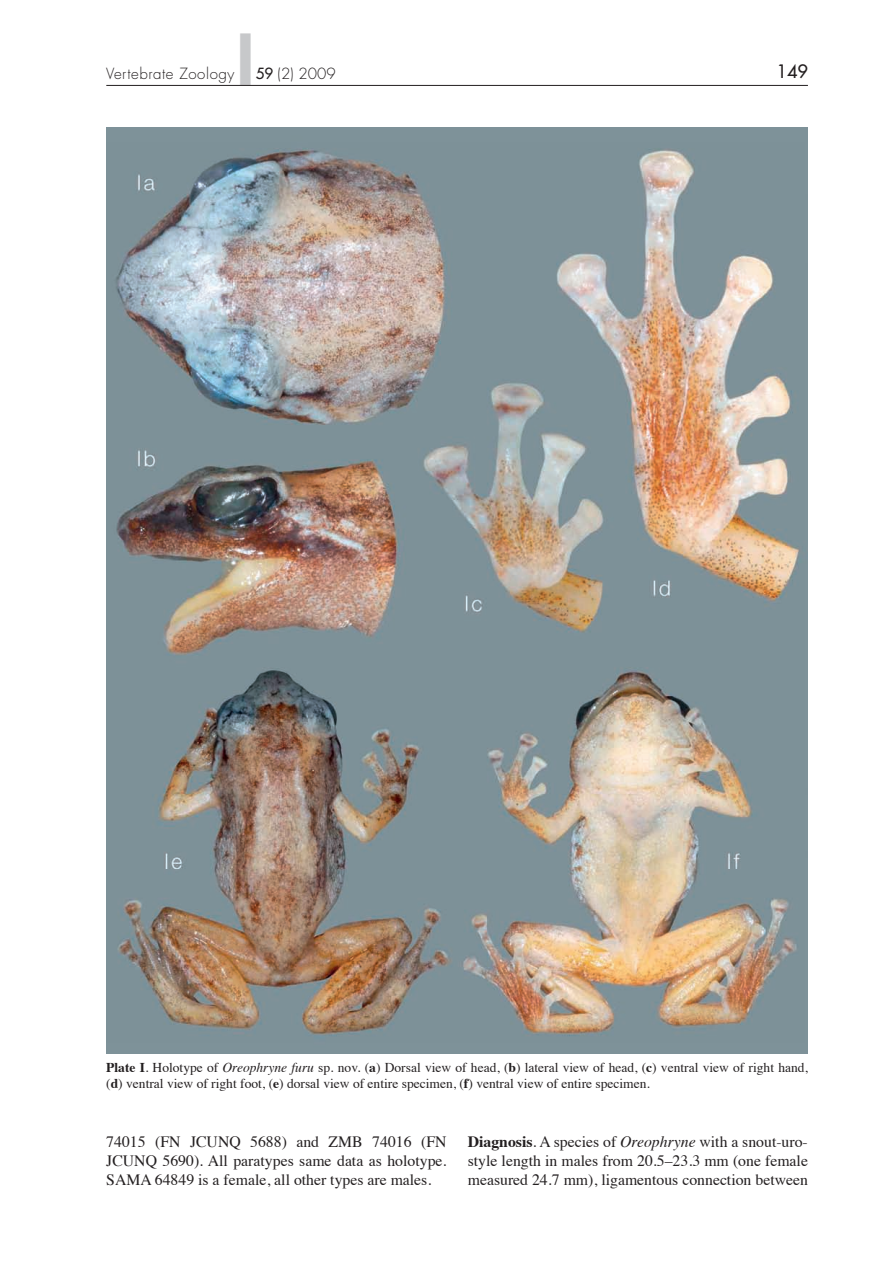
<style>
.page{position:relative;width:893px;height:1263px;background:#fff}
.page>*{position:absolute;margin:0;border:0;box-sizing:border-box;transform-origin:0 0}
.t1{font:18px "Futura";color:#231f20}
.t2{font:15.75px/19px "Times";color:#231f20;text-align:justify}
.t3{font:300 15px "Futura";letter-spacing:.04em;color:#231f20}
.t4{font:13.5px/16.2px "Times";color:#231f20}
.s1{color:#c7c8ca}
.s2{font-weight:400}
.s3{font-weight:700}
.s4{font-style:italic}
</style>
<div class="page">
<hr style="left:106px;top:85px;width:702px;height:1px;background:#231f20">
<img style="left:106px;top:128px;width:701px;height:925px">
<p class="t3" style="left:106px;top:66px;width:231px">Vertebrate Zoology <span class="s1">■</span> <span class="s2">59</span> (2) 2009</p>
<p class="t1" style="left:777px;top:62px;width:33px">149</p>
<p class="t4" style="left:106px;top:1061px;width:703px"><span class="s3">Plate I</span>. Holotype of <span class="s4">Oreophryne furu</span> sp. nov. (<span class="s3">a</span>) Dorsal view of head, (<span class="s3">b</span>) lateral view of head, (<span class="s3">c</span>) ventral view of right hand, (<span class="s3">d</span>) ventral view of right foot, (<span class="s3">e</span>) dorsal view of entire specimen, (<span class="s3">f</span>) ventral view of entire specimen.</p>
<p class="t2" style="left:106px;top:1134px;width:342px">74015 (FN JCUNQ 5688) and ZMB 74016 (FN JCUNQ 5690). All paratypes same data as holotype.<br>SAMA 64849 is a female, all other types are males.</p>
<p class="t2" style="left:468px;top:1134px;width:342px"><span class="s3">Diagnosis</span>. A species of <span class="s4">Oreophryne</span> with a snout-uro&shy;style length in males from 20.5–23.3 mm (one female measured 24.7 mm), ligamentous connection between</p>
</div>
